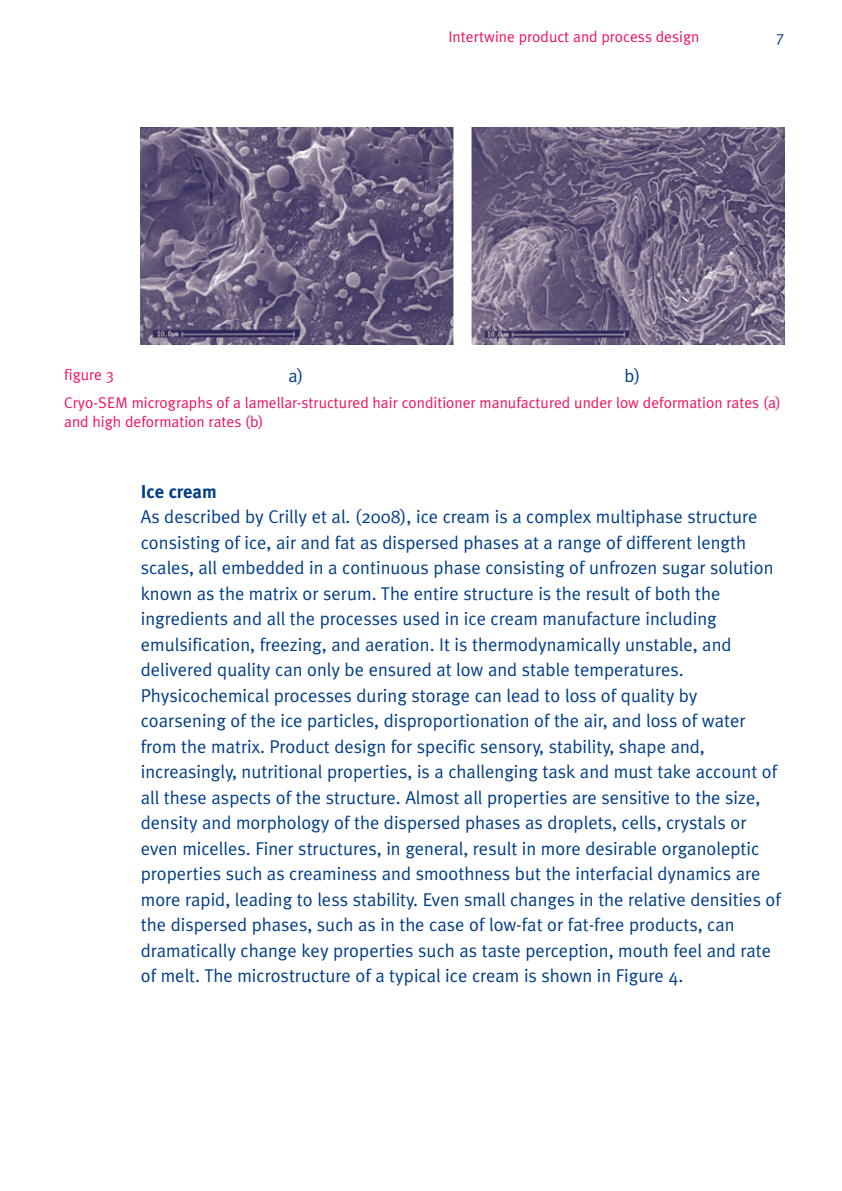
<style>
.page{position:relative;width:842px;height:1191px;background:#fff}
.page>*{position:absolute;margin:0;border:0;box-sizing:border-box;transform-origin:0 0}
.t1{font:18.4px/25.6px "Meta Plus Normal";color:#023e88}
.t2{font:700 18.4px "Meta Plus";color:#023e88}
.t3{font:18.2px "Meta Plus Normal";color:#023e88}
.t4{font:15.6px/19px "Meta Plus Normal";color:#ed145a}
.t5{font:15.6px "Meta Plus Normal";color:#023e88}
</style>
<div class="page">
<img style="left:141px;top:128px;width:643px;height:217px">
<p class="t4" style="left:448px;top:29px;width:252px">Intertwine product and process design</p>
<p class="t5" style="left:776px;top:31px;width:10px">7</p>
<p class="t4" style="left:64px;top:366px;width:51px">figure 3</p>
<p class="t3" style="left:288px;top:368px;width:17px">a)</p>
<p class="t3" style="left:625px;top:368px;width:17px">b)</p>
<p class="t4" style="left:64px;top:394px;width:718px">Cryo-SEM micrographs of a lamellar-structured hair conditioner manufactured under low deformation rates (a) and high deformation rates (b)</p>
<p class="t2" style="left:141px;top:484px;width:78px">Ice cream</p>
<p class="t1" style="left:141px;top:505px;width:642px">As described by Crilly et al. (2008), ice cream is a complex multiphase structure consisting of ice, air and fat as dispersed phases at a range of different length scales, all embedded in a continuous phase consisting of unfrozen sugar solution known as the matrix or serum. The entire structure is the result of both the ingredients and all the processes used in ice cream manufacture including emulsification, freezing, and aeration. It is thermodynamically unstable, and delivered quality can only be ensured at low and stable temperatures.<br>Physicochemical processes during storage can lead to loss of quality by coarsening of the ice particles, disproportionation of the air, and loss of water from the matrix. Product design for specific sensory, stability, shape and, increasingly, nutritional properties, is a challenging task and must take account of all these aspects of the structure. Almost all properties are sensitive to the size, density and morphology of the dispersed phases as droplets, cells, crystals or even micelles. Finer structures, in general, result in more desirable organoleptic properties such as creaminess and smoothness but the interfacial dynamics are more rapid, leading to less stability. Even small changes in the relative densities of the dispersed phases, such as in the case of low-fat or fat-free products, can dramatically change key properties such as taste perception, mouth feel and rate of melt. The microstructure of a typical ice cream is shown in Figure 4.</p>
</div>
